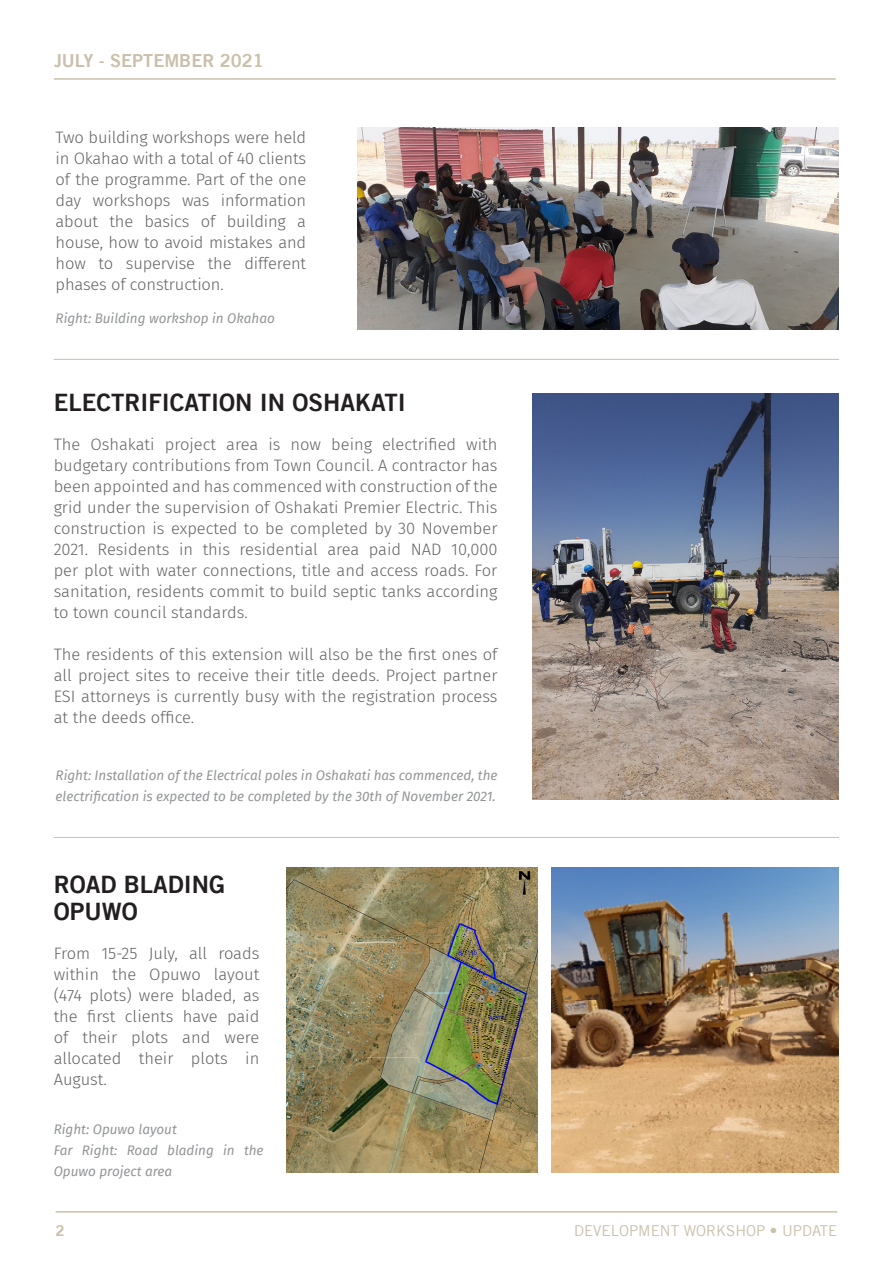
<style>
.page{position:relative;width:893px;height:1263px;background:#fff}
.page>*{position:absolute;margin:0;border:0;box-sizing:border-box;transform-origin:0 0}
.t1{font:24px/27px "Trade Gothic LT Bold Two";color:#231f20}
.t2{font:18px "Trade Gothic LT Bold Two";color:#cac0ab}
.t3{font:300 16.5px/21px "Fira Sans";color:#636366;text-align:justify}
.t4{font:15px "Trade Gothic LT";color:#cac0ab}
.t5{font:15px "Trade Gothic LT Bold Two";color:#cac0ab}
.t6{font:italic 13.5px/21px "Fira Sans";color:#939598}
</style>
<div class="page">
<hr style="left:54px;top:78px;width:782px;height:2px;background:#cac0ab">
<img style="left:357px;top:128px;width:482px;height:202px">
<hr style="left:56px;top:1211px;width:781px;height:1px;background:#cac0ab">
<img style="left:533px;top:393px;width:305px;height:406px">
<img style="left:286px;top:867px;width:252px;height:305px">
<img style="left:551px;top:867px;width:287px;height:305px">
<hr style="left:54px;top:359px;width:785px;height:1px;background:#cac0ab">
<hr style="left:54px;top:837px;width:785px;height:1px;background:#cac0ab">
<p class="t2" style="left:54px;top:49px;width:211px">JULY - SEPTEMBER 2021</p>
<p class="t3" style="left:56px;top:127px;width:252px">Two building workshops were held in Okahao with a total of 40 clients of the programme. Part of the one day workshops was information about the basics of building a house, how to avoid mistakes and how to supervise the different phases of construction.</p>
<p class="t6" style="left:56px;top:308px;width:221px">Right: Building workshop in Okahao</p>
<p class="t1" style="left:54px;top:388px;width:354px">ELECTRIFICATION IN OSHAKATI</p>
<p class="t3" style="left:54px;top:433px;width:445px">The Oshakati project area is now being electrified with budgetary contributions from Town Council. A contractor has been appointed and has commenced with construction of the grid under the supervision of Oshakati Premier Electric. This construction is expected to be completed by 30 November 2021. Residents in this residential area paid NAD 10,000 per plot with water connections, title and access roads. For sanitation, residents commit to build septic tanks according to town council standards.</p>
<p class="t3" style="left:54px;top:643px;width:445px">The residents of this extension will also be the first ones of all project sites to receive their title deeds. Project partner ESI attorneys is currently busy with the registration process at the deeds office.</p>
<p class="t6" style="left:56px;top:764px;width:443px">Right: Installation of the Electrical poles in Oshakati has commenced, the electrification is expected to be completed by the 30th of November 2021.</p>
<p class="t1" style="left:54px;top:870px;width:173px">ROAD BLADING<br>OPUWO</p>
<p class="t3" style="left:54px;top:942px;width:207px">From 15-25 July, all roads within the Opuwo layout (474 plots) were bladed, as the first clients have paid of their plots and were allocated their plots in August.</p>
<p class="t6" style="left:54px;top:1118px;width:125px">Right: Opuwo layout</p>
<p class="t6" style="left:54px;top:1139px;width:211px">Far Right: Road blading in the<br>Opuwo project area</p>
<p class="t5" style="left:56px;top:1221px;width:11px">2</p>
<p class="t4" style="left:574px;top:1221px;width:265px">DEVELOPMENT WORKSHOP • UPDATE</p>
</div>
